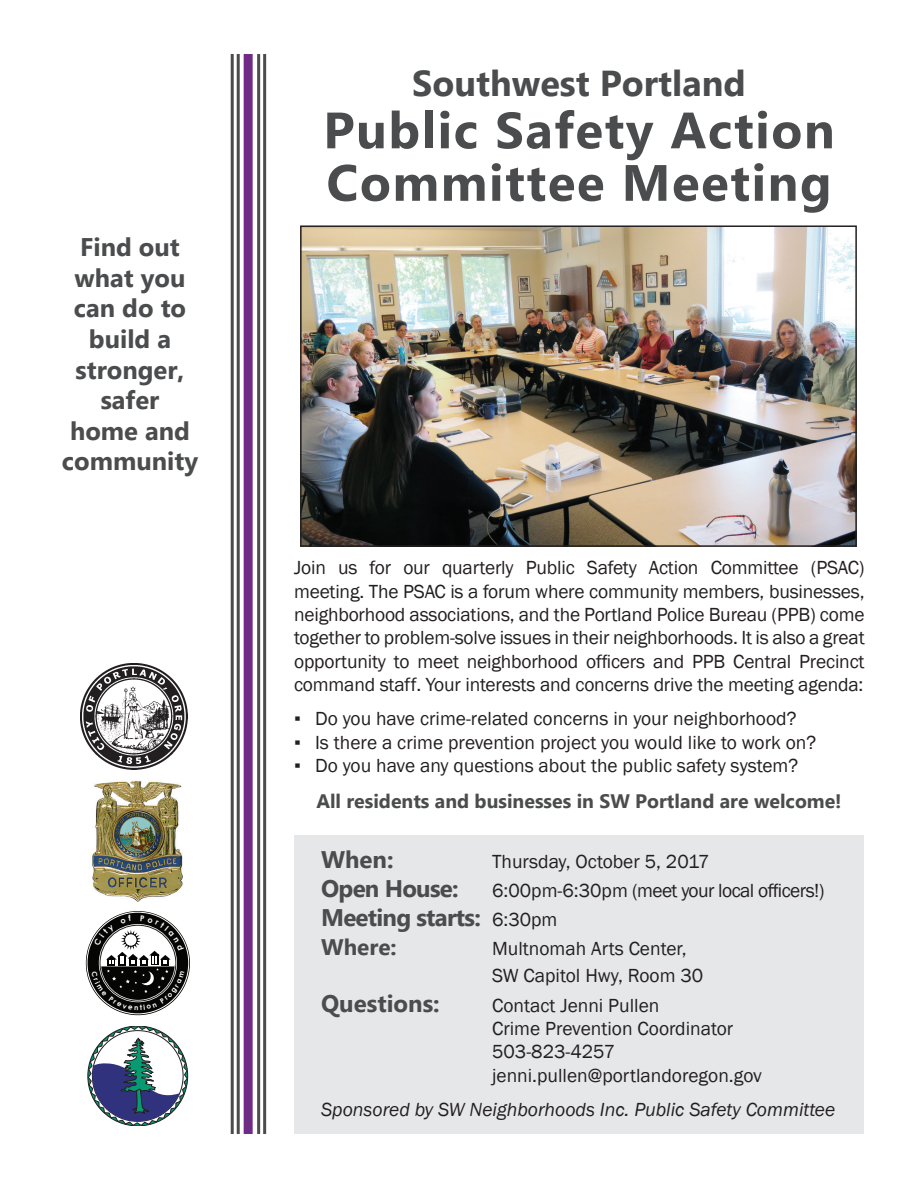
<style>
.page{position:relative;width:918px;height:1188px;background:#fff}
.page>*{position:absolute;margin:0;border:0;box-sizing:border-box;transform-origin:0 0}
.t1{font:700 51px/52.5px "Gadugi";letter-spacing:.03em;color:#4b4c4d}
.t2{font:700 36px "Gadugi";color:#4b4c4d}
.t3{font:700 25.5px/30.6px "Gadugi";color:#4b4c4d;text-align:center}
.t4{font:700 24px "Gadugi";letter-spacing:-.03em;color:#4b4c4d}
.t5{font:700 24px "Gadugi";color:#4b4c4d}
.t6{font:700 22.5px "Gadugi";color:#4b4c4d}
.t7{font:19.5px/23.4px "Franklin Gothic";color:#231f20}
.t8{font:italic 19.5px "Franklin Gothic";color:#231f20}
.t9{font:700 19.5px "Gadugi";color:#4b4c4d}
.t10{font:19.5px "Franklin Gothic";letter-spacing:-.03em;color:#231f20}
.s1{font-family:"Franklin Gothic";font-weight:400;font-size:19.5px;color:#231f20}
</style>
<div class="page">
<hr style="left:263px;top:54px;width:3px;height:1080px;background:#4b4c4d">
<hr style="left:257px;top:54px;width:3px;height:1080px;background:#4b4c4d">
<hr style="left:237px;top:54px;width:3px;height:1080px;background:#4b4c4d">
<hr style="left:231px;top:54px;width:3px;height:1080px;background:#4b4c4d">
<div style="left:244px;top:54px;width:9px;height:1080px;background:#6f2b85"></div>
<svg style="left:87px;top:912px;width:102px;height:103px"></svg>
<div style="left:294px;top:835px;width:570px;height:299px;background:#e6e7e9"></div>
<img style="left:303px;top:228px;width:551px;height:316px">
<div style="left:300px;top:225px;width:557px;height:322px;border:2px solid #231f20"></div>
<img style="left:92px;top:780px;width:91px;height:122px">
<svg style="left:87px;top:1027px;width:101px;height:98px"></svg>
<img style="left:81px;top:664px;width:106px;height:106px">
<svg style="left:91px;top:915px;width:93px;height:95px"></svg>
<h3 class="t3" style="left:62px;top:232px;width:138px">Find out what you can do to build a stronger, safer<br>home and community</h3>
<h2 class="t2" style="left:412px;top:61px;width:335px">Southwest Portland</h2>
<h1 class="t1" style="left:323px;top:104px;width:513px">Public Safety Action<br>Committee Meeting</h1>
<p class="t7" style="left:294px;top:556px;width:572px;text-align:justify">Join us for our quarterly Public Safety Action Committee (PSAC) meeting. The PSAC is a forum where community members, businesses, neighborhood associations, and the Portland Police Bureau (PPB) come together to problem-solve issues in their neighborhoods. It is also a great opportunity to meet neighborhood officers and PPB Central Precinct command staff. Your interests and concerns drive the meeting agenda:</p>
<p class="t7" style="left:294px;top:707px;width:504px">▪ Do you have crime-related concerns in your neighborhood?</p>
<p class="t7" style="left:294px;top:731px;width:524px">▪ Is there a crime prevention project you would like to work on?</p>
<p class="t7" style="left:294px;top:754px;width:506px">▪ Do you have any questions about the public safety system?</p>
<p class="t9" style="left:316px;top:789px;width:527px">All residents and businesses in SW Portland are welcome!</p>
<p class="t4" style="left:321px;top:845px;width:74px">When:</p>
<p class="t7" style="left:492px;top:850px;width:219px">Thursday, October 5, 2017</p>
<p class="t4" style="left:321px;top:874px;width:139px">Open House:</p>
<p class="t10" style="left:492px;top:878px;width:334px">6:00pm-6:30pm (meet your local officers!)</p>
<p class="t4" style="left:321px;top:903px;width:238px">Meeting starts: <span class="s1">6:30pm</span></p>
<p class="t6" style="left:321px;top:934px;width:77px">Where:</p>
<p class="t7" style="left:492px;top:936px;width:213px;line-height:27px">Multnomah Arts Center,<br>SW Capitol Hwy, Room 30</p>
<p class="t5" style="left:321px;top:989px;width:120px">Questions:</p>
<p class="t7" style="left:492px;top:994px;width:271px">Contact Jenni Pullen<br>Crime Prevention Coordinator<br>503-823-4257 jenni.pullen@portlandoregon.gov</p>
<p class="t8" style="left:321px;top:1097px;width:516px">Sponsored by SW Neighborhoods Inc. Public Safety Committee</p>
</div>
